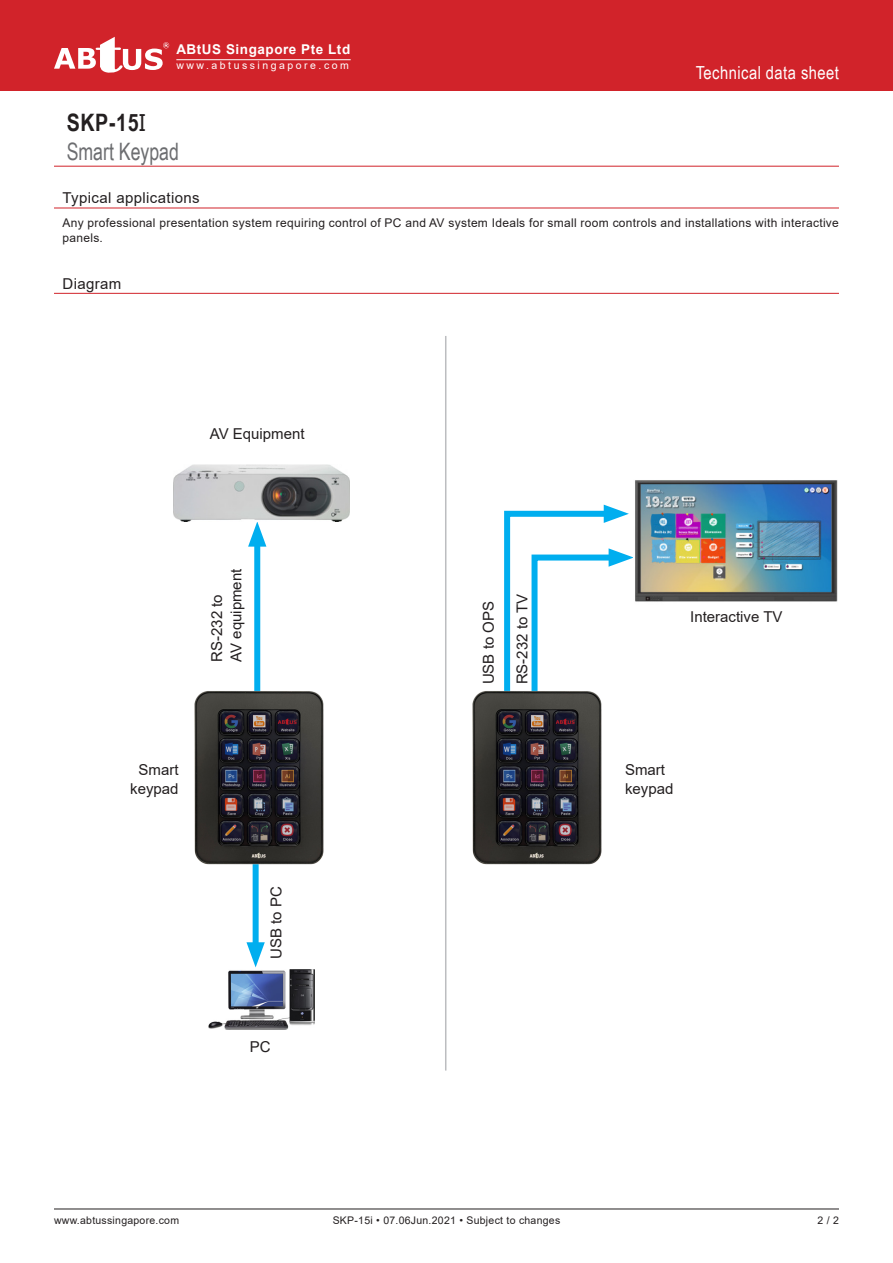
<style>
.page{position:relative;width:893px;height:1263px;background:#fff}
.page>*{position:absolute;margin:0;border:0;box-sizing:border-box;transform-origin:0 0}
.t1{font:24px "Arial Narrow";color:#6c6d70;scale:.9 1}
.t2{font:700 24px "Arial Narrow";color:#231f20}
.t3{font:18px "Arial Narrow";letter-spacing:.025em;color:#fff}
.t4{font:15px "Arial";color:#231f20}
.t5{font:15px "Arial";letter-spacing:.025em;color:#231f20}
.t6{font:700 13.5px "Arial";letter-spacing:.04em;color:#fff}
.t7{font:12px/14.4px "Arial";letter-spacing:.025em;color:#231f20}
.t8{font:10.5px "Arial";letter-spacing:.025em;color:#231f20}
.t9{font:10.5px "Arial";letter-spacing:.24em;color:#fff}
.s1{font-family:"Ebrima";font-weight:400}
</style>
<div class="page">
<div style="left:0;top:0;width:893px;height:91px;background:#d1232a"></div>
<svg style="left:54px;top:37px;width:115px;height:36px"></svg>
<hr style="left:176px;top:59px;width:175px;height:1px;background:#fff">
<hr style="left:54px;top:1209px;width:785px;height:1px;background:#231f20">
<hr style="left:54px;top:293px;width:785px;height:1px;background:#d1232a">
<hr style="left:54px;top:208px;width:785px;height:1px;background:#d1232a">
<hr style="left:54px;top:166px;width:785px;height:1px;background:#d1232a">
<svg style="left:504px;top:505px;width:129px;height:181px"></svg>
<hr style="left:445px;top:336px;width:1px;height:734px;background:#bcbdc0">
<img style="left:635px;top:480px;width:203px;height:122px">
<img style="left:208px;top:970px;width:106px;height:60px">
<div style="left:253px;top:843px;width:6px;height:110px;background:#00aeef"></div>
<svg style="left:246px;top:942px;width:19px;height:25px"></svg>
<div style="left:254px;top:536px;width:6px;height:161px;background:#00aeef"></div>
<svg style="left:248px;top:522px;width:18px;height:25px"></svg>
<img style="left:174px;top:465px;width:175px;height:56px">
<img style="left:194px;top:686px;width:130px;height:182px">
<img style="left:472px;top:686px;width:130px;height:179px">
<p class="t6" style="left:176px;top:40px;width:175px">ABtUS Singapore Pte Ltd</p>
<p class="t9" style="left:176px;top:59px;width:174px">www.abtussingapore.com</p>
<p class="t3" style="left:696px;top:59px;width:145px">Technical data sheet</p>
<p class="t2" style="left:67px;top:105px;width:80px">SKP-15<span class="s1">I</span></p>
<p class="t1" style="left:67px;top:134px;width:126px">Smart Keypad</p>
<p class="t5" style="left:63px;top:188px;width:139px">Typical applications</p>
<p class="t7" style="left:63px;top:216px;width:778px">Any professional presentation system requiring control of PC and AV system Ideals for small room controls and installations with interactive panels.</p>
<p class="t5" style="left:63px;top:273px;width:60px">Diagram</p>
<p class="t4" style="left:210px;top:424px;width:96px">AV Equipment</p>
<p class="t4" style="left:207px;top:662px;width:69px;rotate:-90deg">RS-232 to</p>
<p class="t4" style="left:226px;top:662px;width:95px;rotate:-90deg">AV equipment</p>
<p class="t4" style="left:139px;top:759px;width:42px">Smart</p>
<p class="t4" style="left:130px;top:778px;width:50px">keypad</p>
<p class="t4" style="left:266px;top:959px;width:74px;rotate:-90deg">USB to PC</p>
<p class="t4" style="left:250px;top:1036px;width:22px">PC</p>
<p class="t4" style="left:478px;top:684px;width:85px;rotate:-90deg">USB to OPS</p>
<p class="t4" style="left:512px;top:684px;width:92px;rotate:-90deg">RS-232 to TV</p>
<p class="t4" style="left:690px;top:607px;width:94px">Interactive TV</p>
<p class="t4" style="left:625px;top:759px;width:42px">Smart</p>
<p class="t4" style="left:625px;top:778px;width:50px">keypad</p>
<p class="t8" style="left:333px;top:1213px;width:229px">SKP-15i • 07.06Jun.2021 • Subject to changes</p>
<p class="t8" style="left:54px;top:1213px;width:127px">www.abtussingapore.com</p>
<p class="t8" style="left:817px;top:1213px;width:23px">2 / 2</p>
</div>
